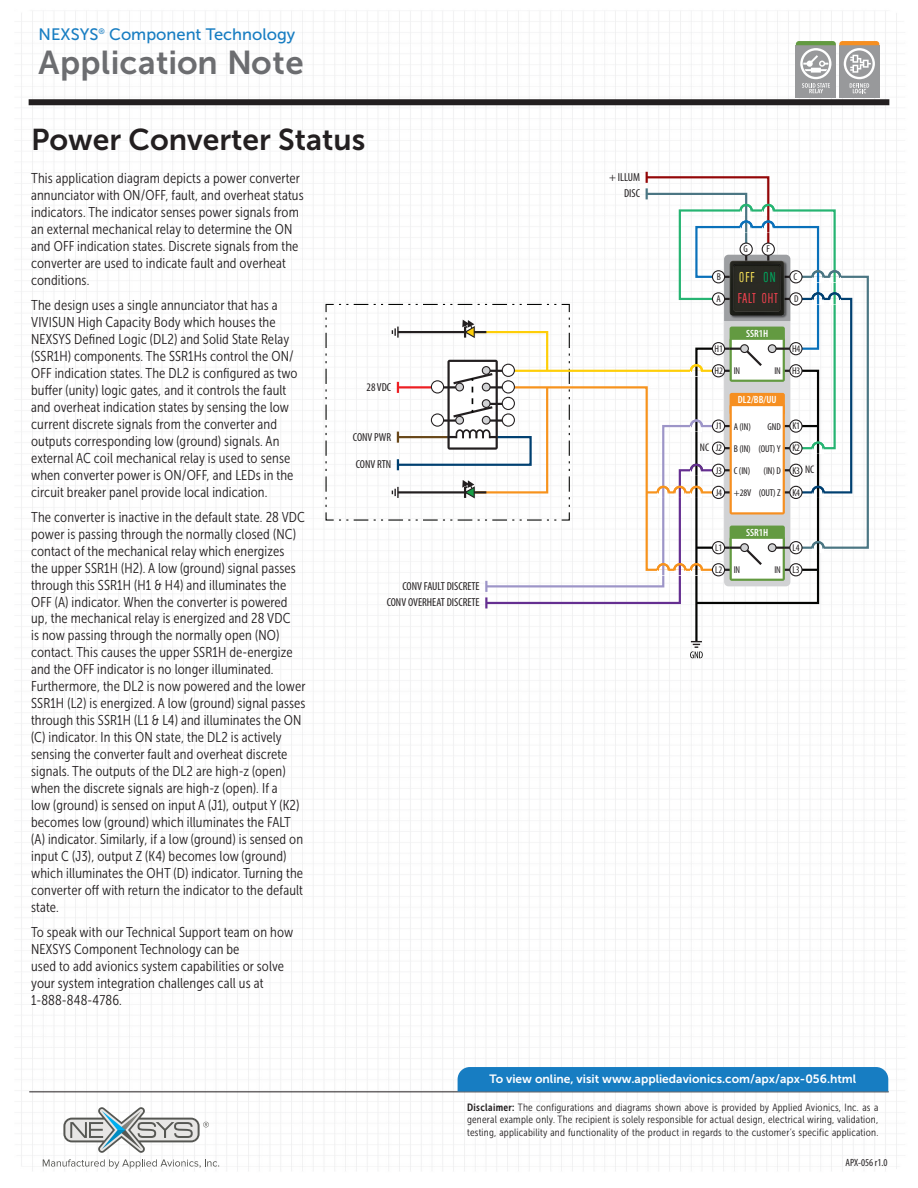
<style>
.page{position:relative;width:918px;height:1188px;background:#fff}
.page>*{position:absolute;margin:0;border:0;box-sizing:border-box;transform-origin:0 0}
.t1{font:33px "Museo Sans 700";letter-spacing:.01em;color:#6c6d70}
.t2{font:30px "Museo Sans 700";color:#231f20}
.t3{font:16.5px "Museo Sans 500";color:#177dc2}
.t4{font:14.25px/17px "Museo Sans Cond 300";letter-spacing:.01em;color:#231f20}
.t5{font:12px "Museo Sans 700";color:#fff}
.t6{font:condensed 11.55px/16.6px "Myriad Pro";color:#231f20;text-align:right}
.t7{font:condensed 11.1px "Myriad Pro";color:#231f20}
.t8{font:10.5px/12.6px "Museo Sans Cond 300";letter-spacing:.02em;color:#231f20;text-align:justify}
.t9{font:600 condensed 10.5px "Myriad Pro";color:#fff}
.t10{font:condensed 10.5px "Myriad Pro";color:#231f20}
.t11{font:condensed 9.9px "Myriad Pro";letter-spacing:-.01em;color:#231f20}
.t12{font:9.9px/21.3px "AOI Globe";letter-spacing:-.04em;color:#ee414e}
.s1{color:#f6e158}
.s2{color:#00a75e}
.s3{font-family:"Museo Sans Cond 700"}
</style>
<div class="page">
<img style="left:21px;top:10px;width:878px;height:1161px">
<hr style="left:29px;top:1091px;width:860px;height:1px;background:#231f20">
<div style="left:458px;top:1067px;width:430px;height:24px;background:#177dc2"></div>
<div style="left:29px;top:99px;width:860px;height:6px;background:#231f20"></div>
<svg style="left:43px;top:1159px;width:176px;height:10px"></svg>
<svg style="left:63px;top:1107px;width:146px;height:46px"></svg>
<div style="left:839px;top:45px;width:40px;height:53px;background:#98999b"></div>
<div style="left:796px;top:45px;width:40px;height:53px;background:#98999b"></div>
<svg style="left:796px;top:41px;width:83px;height:52px"></svg>
<div style="left:795px;top:298px;width:57px;height:196px;border:2px solid #004071"></div>
<div style="left:795px;top:276px;width:74px;height:273px;border:2px solid #4b7683"></div>
<svg style="left:325px;top:172px;width:517px;height:486px"></svg>
<hr style="left:398px;top:331px;width:66px;height:2px;background:#231f20">
<hr style="left:398px;top:491px;width:66px;height:3px;background:#231f20">
<p class="t3" style="left:39px;top:25px;width:258px">NEXSYS<sup>®</sup> Component Technology</p>
<h1 class="t1" style="left:39px;top:45px;width:267px">Application Note</h1>
<h2 class="t2" style="left:31px;top:123px;width:336px">Power Converter Status</h2>
<p class="t4" style="left:31px;top:170px;width:274px">This application diagram depicts a power converter annunciator with ON/OFF, fault, and overheat status indicators. The indicator senses power signals from an external mechanical relay to determine the ON and OFF indication states. Discrete signals from the converter are used to indicate fault and overheat conditions.</p>
<p class="t4" style="left:31px;top:297px;width:268px">The design uses a single annunciator that has a VIVISUN High Capacity Body which houses the NEXSYS Defined Logic (DL2) and Solid State Relay (SSR1H) components. The SSR1Hs control the ON/ OFF indication states. The DL2 is configured as two buffer (unity) logic gates, and it controls the fault and overheat indication states by sensing the low current discrete signals from the converter and outputs corresponding low (ground) signals. An external AC coil mechanical relay is used to sense when converter power is ON/OFF, and LEDs in the circuit breaker panel provide local indication.</p>
<p class="t4" style="left:31px;top:509px;width:276px">The converter is inactive in the default state. 28 VDC power is passing through the normally closed (NC) contact of the mechanical relay which energizes<br>the upper SSR1H (H2). A low (ground) signal passes through this SSR1H (H1 &amp; H4) and illuminates the OFF (A) indicator. When the converter is powered up, the mechanical relay is energized and 28 VDC<br>is now passing through the normally open (NO) contact. This causes the upper SSR1H de-energize and the OFF indicator is no longer illuminated.<br>Furthermore, the DL2 is now powered and the lower SSR1H (L2) is energized. A low (ground) signal passes through this SSR1H (L1 &amp; L4) and illuminates the ON (C) indicator. In this ON state, the DL2 is actively sensing the converter fault and overheat discrete signals. The outputs of the DL2 are high-z (open) when the discrete signals are high-z (open). If a<br>low (ground) is sensed on input A (J1), output Y (K2) becomes low (ground) which illuminates the FALT (A) indicator. Similarly, if a low (ground) is sensed on input C (J3), output Z (K4) becomes low (ground) which illuminates the OHT (D) indicator. Turning the converter off with return the indicator to the default state.</p>
<p class="t4" style="left:31px;top:924px;width:264px">To speak with our Technical Support team on how NEXSYS Component Technology can be<br>used to add avionics system capabilities or solve your system integration challenges call us at 1-888-848-4786.</p>
<p class="t6" style="left:367px;top:379px;width:26px">28 VDC</p>
<p class="t6" style="left:353px;top:428px;width:40px">CONV PWR</p>
<p class="t6" style="left:356px;top:456px;width:37px">CONV RTN</p>
<p class="t6" style="left:402px;top:578px;width:79px">CONV FAULT DISCRETE</p>
<p class="t6" style="left:387px;top:594px;width:95px">CONV OVERHEAT DISCRETE</p>
<p class="t6" style="left:609px;top:168px;width:32px">+ ILLUM<br>DISC</p>
<p class="t11" style="left:744px;top:243px;width:6px">G</p>
<p class="t11" style="left:767px;top:243px;width:5px">F</p>
<p class="t12" style="left:737px;top:268px;width:42px"><span class="s1">OFF</span> <span class="s2">ON<br></span>FALT OHT</p>
<p class="t11" style="left:717px;top:271px;width:6px">B</p>
<p class="t11" style="left:794px;top:271px;width:5px">C</p>
<p class="t11" style="left:716px;top:293px;width:6px">A</p>
<p class="t9" style="left:746px;top:327px;width:24px">SSR1H</p>
<p class="t11" style="left:734px;top:365px;width:8px">IN</p>
<p class="t11" style="left:774px;top:365px;width:8px">IN</p>
<p class="t11" style="left:794px;top:293px;width:6px">D</p>
<p class="t11" style="left:715px;top:343px;width:10px">H1</p>
<p class="t11" style="left:715px;top:365px;width:10px">H2</p>
<p class="t11" style="left:792px;top:343px;width:10px">H4</p>
<p class="t11" style="left:792px;top:365px;width:10px">H3</p>
<p class="t11" style="left:716px;top:420px;width:8px">J1</p>
<p class="t11" style="left:716px;top:442px;width:8px">J2</p>
<p class="t11" style="left:716px;top:464px;width:8px">J3</p>
<p class="t11" style="left:716px;top:486px;width:8px">J4</p>
<p class="t7" style="left:700px;top:441px;width:11px">NC</p>
<p class="t9" style="left:738px;top:393px;width:40px">DL2/BB/UU</p>
<p class="t11" style="left:734px;top:421px;width:19px">A (IN)</p>
<p class="t11" style="left:768px;top:421px;width:15px">GND</p>
<p class="t11" style="left:734px;top:443px;width:48px">B (IN) (OUT) Y</p>
<p class="t11" style="left:734px;top:465px;width:18px">C (IN)</p>
<p class="t11" style="left:764px;top:465px;width:19px">(IN) D</p>
<p class="t11" style="left:734px;top:487px;width:48px">+28V (OUT) Z</p>
<p class="t11" style="left:792px;top:420px;width:9px">K1</p>
<p class="t11" style="left:792px;top:442px;width:9px">K2</p>
<p class="t11" style="left:792px;top:464px;width:9px">K3</p>
<p class="t11" style="left:792px;top:486px;width:9px">K4</p>
<p class="t7" style="left:805px;top:463px;width:11px">NC</p>
<p class="t11" style="left:715px;top:542px;width:9px">L1</p>
<p class="t11" style="left:715px;top:564px;width:9px">L2</p>
<p class="t9" style="left:746px;top:526px;width:24px">SSR1H</p>
<p class="t11" style="left:734px;top:564px;width:8px">IN</p>
<p class="t11" style="left:774px;top:564px;width:8px">IN</p>
<p class="t11" style="left:793px;top:542px;width:9px">L4</p>
<p class="t11" style="left:793px;top:564px;width:9px">L3</p>
<p class="t5" style="left:490px;top:1072px;width:368px">To view online, visit www.appliedavionics.com/apx/apx-056.html</p>
<p class="t8" style="left:467px;top:1101px;width:413px"><span class="s3">Disclaimer:</span> The configurations and diagrams shown above is provided by Applied Avionics, Inc. as a general example only. The recipient is solely responsible for actual design, electrical wiring, validation, testing, applicability and functionality of the product in regards to the customer’s specific application.</p>
<p class="t10" style="left:846px;top:1156px;width:44px">APX-056 r1.0</p>
</div>
